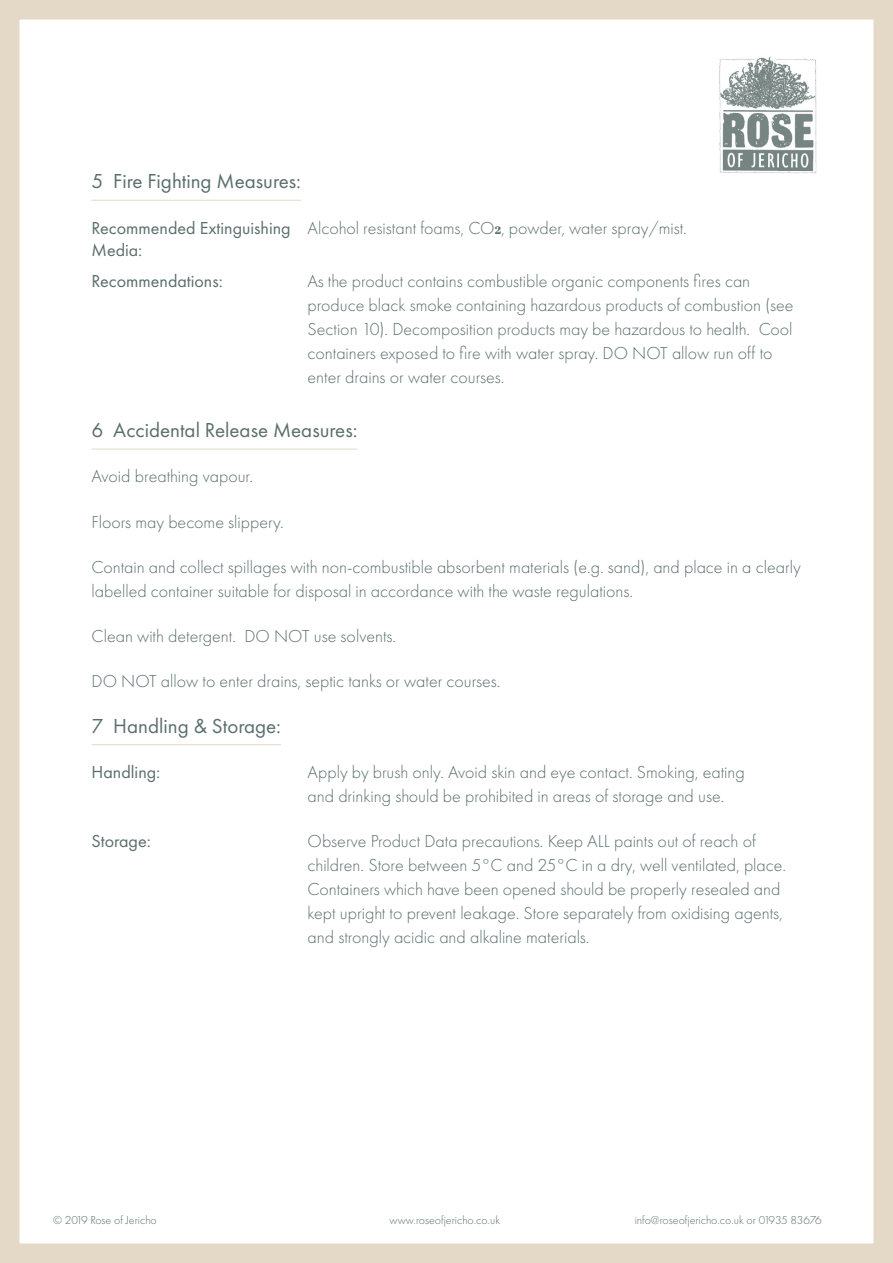
<style>
.page{position:relative;width:893px;height:1263px;background:#fff}
.page>*{position:absolute;margin:0;border:0;box-sizing:border-box;transform-origin:0 0}
.t1{font:21px "Futura PT";color:#596e6c}
.t2{font:300 18px/24px "Futura PT";color:#596e6c}
.t3{font:18px "Futura PT";color:#596e6c}
.t4{font:300 12px "Futura PT";color:#596e6c}
.s1{font-weight:400}
.s2{font-family:"Abril Display";font-weight:800}
</style>
<div class="page">
<div style="left:0;top:0;width:893px;height:1263px;border:20px solid #e4d9c7"></div>
<img style="left:719px;top:56px;width:98px;height:118px">
<hr style="left:92px;top:200px;width:209px;height:1px;background:#e4d9c7">
<hr style="left:92px;top:449px;width:265px;height:1px;background:#e4d9c7">
<hr style="left:92px;top:744px;width:189px;height:1px;background:#e4d9c7">
<p class="t1" style="left:92px;top:169px;width:211px">5 Fire Fighting Measures:</p>
<p class="t2" style="left:92px;top:216px;width:597px"><span class="s1">Recommended Extinguishing</span> Alcohol resistant foams, CO<span class="s2">2</span>, powder, water spray/mist.</p>
<p class="t3" style="left:92px;top:271px;width:133px">Recommendations:</p>
<p class="t2" style="left:308px;top:269px;width:488px">As the product contains combustible organic components fires can produce black smoke containing hazardous products of combustion (see Section 10). Decomposition products may be hazardous to health. Cool containers exposed to fire with water spray. DO NOT allow run off to enter drains or water courses.</p>
<p class="t1" style="left:92px;top:418px;width:267px">6 Accidental Release Measures:</p>
<p class="t2" style="left:92px;top:464px;width:163px">Avoid breathing vapour.</p>
<p class="t2" style="left:92px;top:510px;width:194px">Floors may become slippery.</p>
<p class="t2" style="left:92px;top:555px;width:711px">Contain and collect spillages with non-combustible absorbent materials (e.g. sand), and place in a clearly labelled container suitable for disposal in accordance with the waste regulations.</p>
<p class="t2" style="left:92px;top:624px;width:306px">Clean with detergent. DO NOT use solvents.</p>
<p class="t2" style="left:92px;top:669px;width:410px">DO NOT allow to enter drains, septic tanks or water courses.</p>
<p class="t1" style="left:92px;top:713px;width:191px">7 Handling &amp; Storage:</p>
<p class="t3" style="left:92px;top:761px;width:70px">Handling:</p>
<p class="t2" style="left:308px;top:760px;width:439px">Apply by brush only. Avoid skin and eye contact. Smoking, eating and drinking should be prohibited in areas of storage and use.</p>
<p class="t3" style="left:92px;top:830px;width:61px">Storage:</p>
<p class="t2" style="left:308px;top:829px;width:480px">Observe Product Data precautions. Keep ALL paints out of reach of children. Store between 5◦C and 25◦C in a dry, well ventilated, place.<br>Containers which have been opened should be properly resealed and kept upright to prevent leakage. Store separately from oxidising agents, and strongly acidic and alkaline materials.</p>
<p class="t3" style="left:92px;top:239px;width:52px">Media:</p>
<p class="t4" style="left:53px;top:1213px;width:105px">© 2019 Rose of Jericho</p>
<p class="t4" style="left:390px;top:1213px;width:112px">www.roseofjericho.co.uk</p>
<p class="t4" style="left:635px;top:1213px;width:189px">info@roseofjericho.co.uk or 01935 83676</p>
</div>
